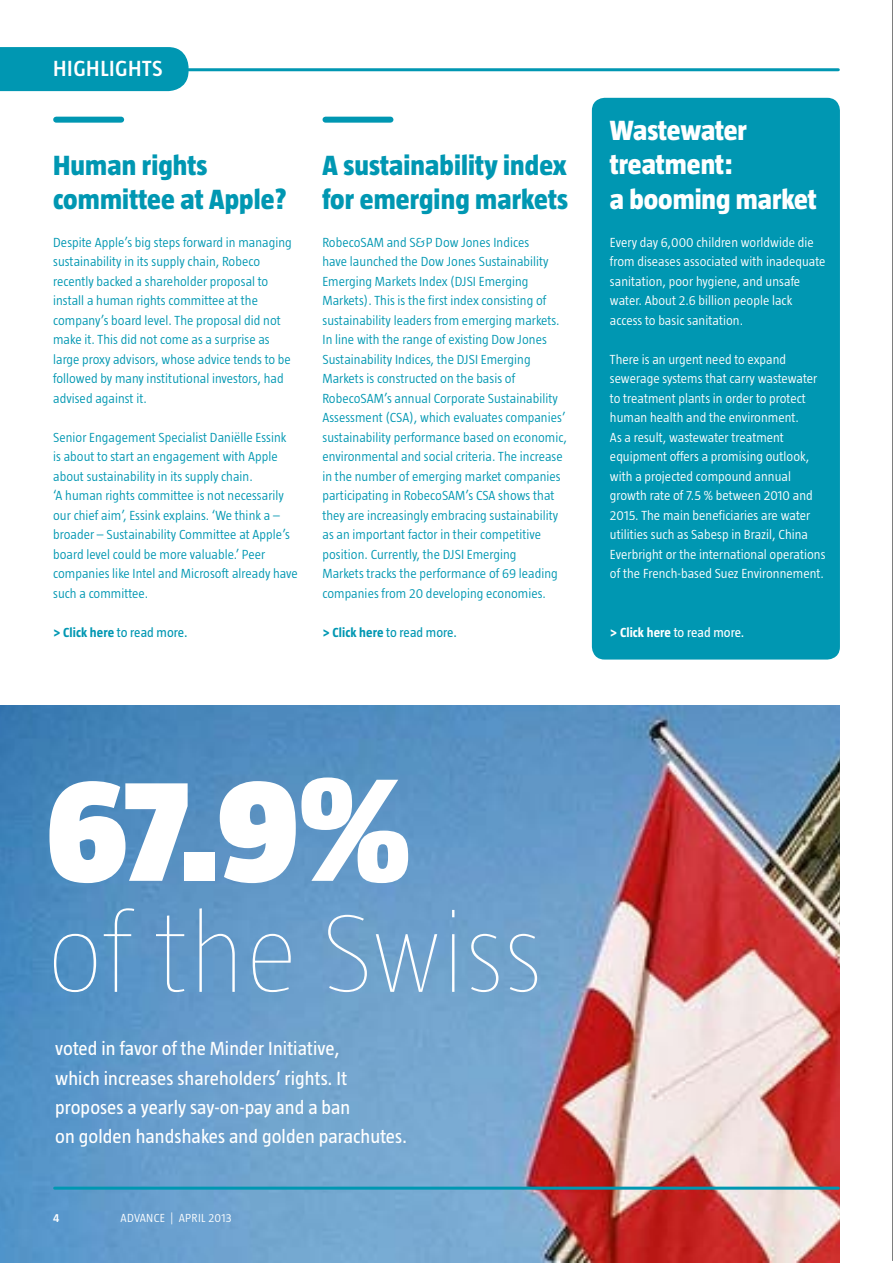
<style>
.page{position:relative;width:893px;height:1263px;background:#fff}
.page>*{position:absolute;margin:0;border:0;box-sizing:border-box;transform-origin:0 0}
.t1{font:900 150px "Taz";color:#fff}
.t2{font:114px "Taz H21";letter-spacing:.005em;color:#fff}
.t3{font:800 28.5px/34.5px "Taz";letter-spacing:.005em;color:#0097b2}
.t4{font:800 28.5px/34.5px "Taz";color:#fff}
.t5{font:600 22.5px "Taz";letter-spacing:.025em;color:#fff}
.t6{font:19.5px/29.2px "Taz";letter-spacing:.005em;color:#fff}
.t7{font:300 13.5px/19.5px "Taz";letter-spacing:.005em;color:#0097b2}
.t8{font:300 13.5px/19.5px "Taz";letter-spacing:.005em;color:#fff}
.t9{font:13.5px "Taz";letter-spacing:.005em;color:#0097b2}
.t10{font:13.5px "Taz";letter-spacing:.005em;color:#fff}
.t11{font:300 12px "Taz";letter-spacing:.025em;color:#fff}
.t12{font:600 12px "Taz";color:#fff}
.s1{font-weight:700}
</style>
<div class="page">
<hr style="left:892px;top:0;width:1px;height:1261px;background:#000">
<hr style="left:55px;top:68px;width:783px;height:3px;background:#0097b2">
<div style="left:0;top:47px;width:189px;height:45px;background:#0097b2"></div>
<img style="left:0;top:706px;width:840px;height:556px">
<div style="left:56px;top:117px;width:65px;height:6px;background:#0097b2"></div>
<hr style="left:55px;top:1187px;width:783px;height:3px;background:#0097b2">
<div style="left:325px;top:117px;width:65px;height:6px;background:#0097b2"></div>
<div style="left:592px;top:98px;width:248px;height:561px;background:#0097b2;border-radius:13px"></div>
<h3 class="t5" style="left:53px;top:57px;width:111px">Highlights</h3>
<h3 class="t3" style="left:53px;top:148px;width:235px">Human rights committee at Apple?</h3>
<p class="t7" style="left:53px;top:232px;width:240px">Despite Apple’s big steps forward in managing sustainability in its supply chain, Robeco recently backed a shareholder proposal to install a human rights committee at the company’s board level. The proposal did not make it. This did not come as a surprise as large proxy advisors, whose advice tends to be followed by many institutional investors, had advised against it.</p>
<p class="t7" style="left:53px;top:427px;width:246px">Senior Engagement Specialist Daniëlle Essink<br>is about to start an engagement with Apple about sustainability in its supply chain.<br>‘A human rights committee is not necessarily our chief aim’, Essink explains. ‘We think a – broader – Sustainability Committee at Apple’s board level could be more valuable.’ Peer companies like Intel and Microsoft already have such a committee.</p>
<p class="t9" style="left:53px;top:625px;width:136px"><span class="s1">&gt; Click here</span> to read more.</p>
<h3 class="t3" style="left:322px;top:148px;width:247px">A sustainability index for emerging markets</h3>
<p class="t7" style="left:322px;top:232px;width:246px">RobecoSAM and S&amp;P Dow Jones Indices<br>have launched the Dow Jones Sustainability Emerging Markets Index (DJSI Emerging Markets). This is the first index consisting of sustainability leaders from emerging markets.<br>In line with the range of existing Dow Jones Sustainability Indices, the DJSI Emerging Markets is constructed on the basis of RobecoSAM’s annual Corporate Sustainability Assessment (CSA), which evaluates companies’ sustainability performance based on economic, environmental and social criteria. The increase in the number of emerging market companies participating in RobecoSAM’s CSA shows that they are increasingly embracing sustainability as an important factor in their competitive position. Currently, the DJSI Emerging<br>Markets tracks the performance of 69 leading companies from 20 developing economies.</p>
<p class="t9" style="left:322px;top:625px;width:136px"><span class="s1">&gt; Click here</span> to read more.</p>
<h3 class="t4" style="left:610px;top:113px;width:208px">Wastewater treatment:<br>a booming market</h3>
<p class="t8" style="left:610px;top:232px;width:217px">Every day 6,000 children worldwide die from diseases associated with inadequate sanitation, poor hygiene, and unsafe water. About 2.6 billion people lack access to basic sanitation.</p>
<p class="t8" style="left:610px;top:349px;width:217px">There is an urgent need to expand sewerage systems that carry wastewater to treatment plants in order to protect human health and the environment.<br>As a result, wastewater treatment equipment offers a promising outlook, with a projected compound annual growth rate of 7.5 % between 2010 and 2015. The main beneficiaries are water utilities such as Sabesp in Brazil, China Everbright or the international operations of the French-based Suez Environnement.</p>
<p class="t10" style="left:610px;top:625px;width:136px"><span class="s1">&gt; Click here</span> to read more.</p>
<h1 class="t1" style="left:47px;top:749px;width:366px">67.9%</h1>
<h2 class="t2" style="left:47px;top:893px;width:498px">of the Swiss</h2>
<h3 class="t6" style="left:55px;top:1034px;width:353px">voted in favor of the Minder Initiative,<br>which increases shareholders’ rights. It proposes a yearly say-on-pay and a ban<br>on golden handshakes and golden parachutes.</h3>
<p class="t12" style="left:53px;top:1211px;width:8px">4</p>
<p class="t11" style="left:121px;top:1211px;width:113px">advance | APRIL 2013</p>
</div>
